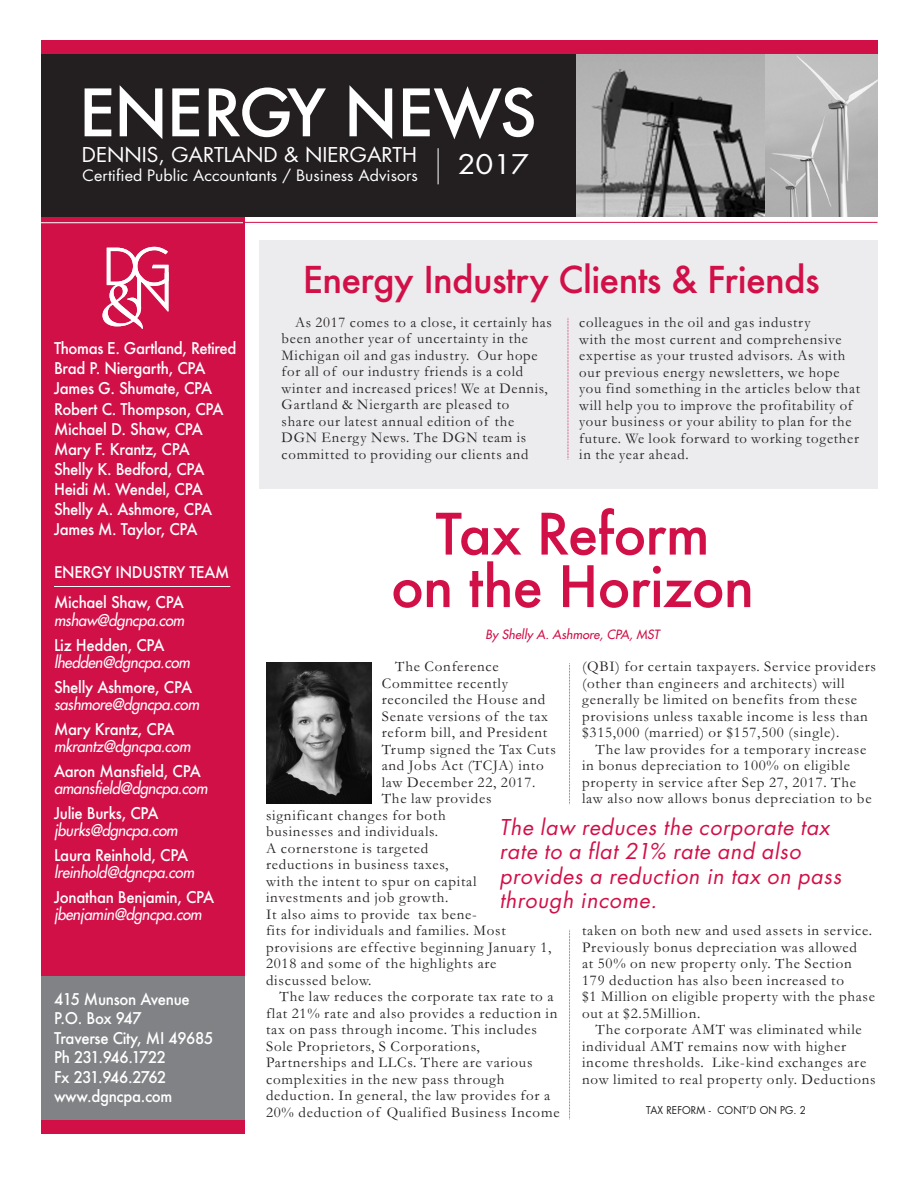
<style>
.page{position:relative;width:918px;height:1188px;background:#fff}
.page>*{position:absolute;margin:0;border:0;box-sizing:border-box;transform-origin:0 0}
.t1{font:500 63.45px "Futura";letter-spacing:-.025em;color:#fff}
.t2{font:500 55.5px/52.5px "Futura";letter-spacing:-.02em;color:#d11048;text-align:center}
.t3{font:500 36px "Futura";letter-spacing:-.02em;color:#d11048}
.t4{font:26.4px "Futura";color:#fff;scale:1.1 1}
.t5{font:italic 21.3px/24.5px "Futura";color:#d11048}
.t6{font:19.8px "Futura";color:#fff;scale:1.05 1}
.t7{font:500 15.75px/20.1px "Futura";letter-spacing:-.02em;color:#fff;scale:.95 1}
.t8{font:italic 15.75px "Futura";color:#fff;scale:.95 1}
.t9{font:500 15.6px "Futura";letter-spacing:-.02em;color:#fff;scale:.95 1}
.t10{font:15.3px "Futura";color:#fff;scale:1.05 1}
.t11{font:15px/16.5px "Garamond";letter-spacing:.05em;color:#231f20}
.t12{font:italic 12.45px "Futura";color:#d11048}
.t13{font:10.5px "Futura";letter-spacing:.01em;color:#231f20;scale:.96 1}
</style>
<div class="page">
<div style="left:259px;top:240px;width:619px;height:249px;background:#ececee"></div>
<div style="left:41px;top:217px;width:203px;height:913px;background:#d11048"></div>
<div style="left:41px;top:48px;width:832px;height:169px;background:#231f20"></div>
<hr style="left:240px;top:222px;width:637px;height:1px;background:#d11048">
<div style="left:41px;top:41px;width:837px;height:13px;background:#d11048"></div>
<img style="left:576px;top:54px;width:190px;height:163px">
<hr style="left:34px;top:222px;width:209px;height:1px;background:#fff">
<svg style="left:766px;top:54px;width:112px;height:163px;background:#b6b6b6"></svg>
<svg style="left:103px;top:247px;width:66px;height:82px"></svg>
<hr style="left:438px;top:148px;width:1px;height:36px;background:#fff">
<hr style="left:54px;top:586px;width:176px;height:1px;background:#fff">
<div style="left:41px;top:976px;width:203px;height:158px;background:#808285"></div>
<div style="left:41px;top:1121px;width:203px;height:13px;background:#d11048"></div>
<svg style="left:568px;top:318px;width:1px;height:142px"></svg>
<svg style="left:569px;top:663px;width:1px;height:141px"></svg>
<img style="left:266px;top:662px;width:105px;height:141px">
<svg style="left:569px;top:930px;width:1px;height:190px"></svg>
<h1 class="t1" style="left:79px;top:84px;width:460px">ENERGY NEWS</h1>
<h3 class="t4" style="left:458px;top:152px;width:66px">2017</h3>
<h3 class="t6" style="left:82px;top:146px;width:321px">DENNIS, GARTLAND &amp; NIERGARTH</h3>
<p class="t10" style="left:83px;top:169px;width:321px">Certified Public Accountants / Business Advisors</p>
<p class="t7" style="left:54px;top:340px;width:194px">Thomas E. Gartland, Retired<br>Brad P. Niergarth, CPA<br>James G. Shumate, CPA<br>Robert C. Thompson, CPA<br>Michael D. Shaw, CPA<br>Mary F. Krantz, CPA<br>Shelly K. Bedford, CPA<br>Heidi M. Wendel, CPA<br>Shelly A. Ashmore, CPA<br>James M. Taylor, CPA</p>
<p class="t9" style="left:54px;top:565px;width:186px">ENERGY INDUSTRY TEAM</p>
<p class="t7" style="left:54px;top:594px;width:138px">Michael Shaw, CPA</p>
<p class="t8" style="left:54px;top:612px;width:142px">mshaw@dgncpa.com</p>
<p class="t7" style="left:54px;top:636px;width:118px">Liz Hedden, CPA</p>
<p class="t8" style="left:54px;top:654px;width:147px">lhedden@dgncpa.com</p>
<p class="t7" style="left:54px;top:678px;width:147px">Shelly Ashmore, CPA</p>
<p class="t8" style="left:54px;top:696px;width:157px">sashmore@dgncpa.com</p>
<p class="t7" style="left:54px;top:720px;width:129px">Mary Krantz, CPA</p>
<p class="t8" style="left:54px;top:738px;width:148px">mkrantz@dgncpa.com</p>
<p class="t7" style="left:54px;top:762px;width:156px">Aaron Mansfield, CPA</p>
<p class="t8" style="left:54px;top:780px;width:166px">amansfield@dgncpa.com</p>
<p class="t7" style="left:54px;top:804px;width:112px">Julie Burks, CPA</p>
<p class="t8" style="left:54px;top:822px;width:135px">jburks@dgncpa.com</p>
<p class="t7" style="left:54px;top:846px;width:143px">Laura Reinhold, CPA</p>
<p class="t8" style="left:54px;top:864px;width:152px">lreinhold@dgncpa.com</p>
<p class="t7" style="left:54px;top:888px;width:170px">Jonathan Benjamin, CPA</p>
<p class="t8" style="left:54px;top:906px;width:160px">jbenjamin@dgncpa.com</p>
<p class="t7" style="left:54px;top:991px;width:169px;line-height:19.5px">415 Munson Avenue<br>P.O. Box 947<br>Traverse City, MI 49685<br>Ph 231.946.1722<br>Fx 231.946.2762 www.dgncpa.com</p>
<h3 class="t3" style="left:303px;top:263px;width:518px">Energy Industry Clients &amp; Friends</h3>
<p class="t11" style="left:282px;top:316px;width:272px;text-indent:14px">As 2017 comes to a close, it certainly has been another year of uncertainty in the Michigan oil and gas industry. Our hope for all of our industry friends is a cold winter and increased prices! We at Dennis, Gartland &amp; Niergarth are pleased to<br>share our latest annual edition of the DGN Energy News. The DGN team is committed to providing our clients and</p>
<p class="t11" style="left:579px;top:316px;width:282px">colleagues in the oil and gas industry<br>with the most current and comprehensive expertise as your trusted advisors. As with our previous energy newsletters, we hope you find something in the articles below that will help you to improve the profitability of your business or your ability to plan for the future. We look forward to working together in the year ahead.</p>
<h2 class="t2" style="left:391px;top:513px;width:365px">Tax Reform<br>on the Horizon</h2>
<p class="t12" style="left:486px;top:628px;width:178px">By Shelly A. Ashmore, CPA, MST</p>
<p class="t11" style="left:582px;top:660px;width:295px">(QBI) for certain taxpayers. Service providers (other than engineers and architects) will generally be limited on benefits from these provisions unless taxable income is less than $315,000 (married) or $157,500 (single).</p>
<p class="t11" style="left:582px;top:743px;width:291px;text-indent:14px">The law provides for a temporary increase in bonus depreciation to 100% on eligible property in service after Sep 27, 2017. The law also now allows bonus depreciation to be</p>
<p class="t11" style="left:395px;top:660px;width:105px">The Conference</p>
<p class="t11" style="left:382px;top:677px;width:128px">Committee recently</p>
<p class="t11" style="left:382px;top:693px;width:165px">reconciled the House and</p>
<p class="t11" style="left:382px;top:710px;width:168px">Senate versions of the tax</p>
<p class="t11" style="left:382px;top:726px;width:167px">reform bill, and President</p>
<p class="t11" style="left:382px;top:743px;width:176px">Trump signed the Tax Cuts</p>
<p class="t11" style="left:382px;top:759px;width:164px">and Jobs Act (TCJA) into</p>
<p class="t11" style="left:382px;top:776px;width:155px">law December 22, 2017.</p>
<p class="t11" style="left:382px;top:792px;width:111px">The law provides</p>
<p class="t11" style="left:266px;top:809px;width:181px">significant changes for both</p>
<p class="t11" style="left:266px;top:825px;width:174px">businesses and individuals.</p>
<p class="t11" style="left:266px;top:842px;width:164px">A cornerstone is targeted</p>
<p class="t11" style="left:266px;top:858px;width:184px">reductions in business taxes,</p>
<p class="t11" style="left:266px;top:875px;width:212px">with the intent to spur on capital</p>
<p class="t11" style="left:266px;top:891px;width:184px">investments and job growth.</p>
<p class="t11" style="left:266px;top:908px;width:212px">It also aims to provide tax bene-</p>
<p class="t11" style="left:266px;top:924px;width:241px">fits for individuals and families. Most</p>
<p class="t11" style="left:266px;top:941px;width:287px">provisions are effective beginning January 1,</p>
<p class="t11" style="left:266px;top:957px;width:232px">2018 and some of the highlights are</p>
<p class="t11" style="left:266px;top:974px;width:107px">discussed below.</p>
<p class="t11" style="left:280px;top:990px;width:275px">The law reduces the corporate tax rate to a</p>
<p class="t11" style="left:266px;top:1007px;width:293px">flat 21% rate and also provides a reduction in</p>
<p class="t11" style="left:266px;top:1023px;width:272px">tax on pass through income. This includes</p>
<p class="t11" style="left:266px;top:1040px;width:215px">Sole Proprietors, S Corporations,</p>
<p class="t11" style="left:266px;top:1056px;width:268px">Partnerships and LLCs. There are various</p>
<p class="t11" style="left:266px;top:1073px;width:240px">complexities in the new pass through</p>
<p class="t11" style="left:266px;top:1089px;width:286px">deduction. In general, the law provides for a</p>
<p class="t11" style="left:266px;top:1106px;width:295px">20% deduction of Qualified Business Income</p>
<h3 class="t5" style="left:499px;top:817px;width:347px">The law reduces the corporate tax rate to a flat 21% rate and also provides a reduction in tax on pass through income.</h3>
<p class="t11" style="left:582px;top:924px;width:295px">taken on both new and used assets in service.<br>Previously bonus depreciation was allowed<br>at 50% on new property only. The Section 179 deduction has also been increased to<br>$1 Million on eligible property with the phase out at $2.5Million.</p>
<p class="t11" style="left:582px;top:1023px;width:295px;text-indent:14px">The corporate AMT was eliminated while individual AMT remains now with higher income thresholds. Like-kind exchanges are now limited to real property only. Deductions</p>
<p class="t13" style="left:646px;top:1105px;width:168px">TAX REFORM - CONT’D ON PG. 2</p>
</div>
